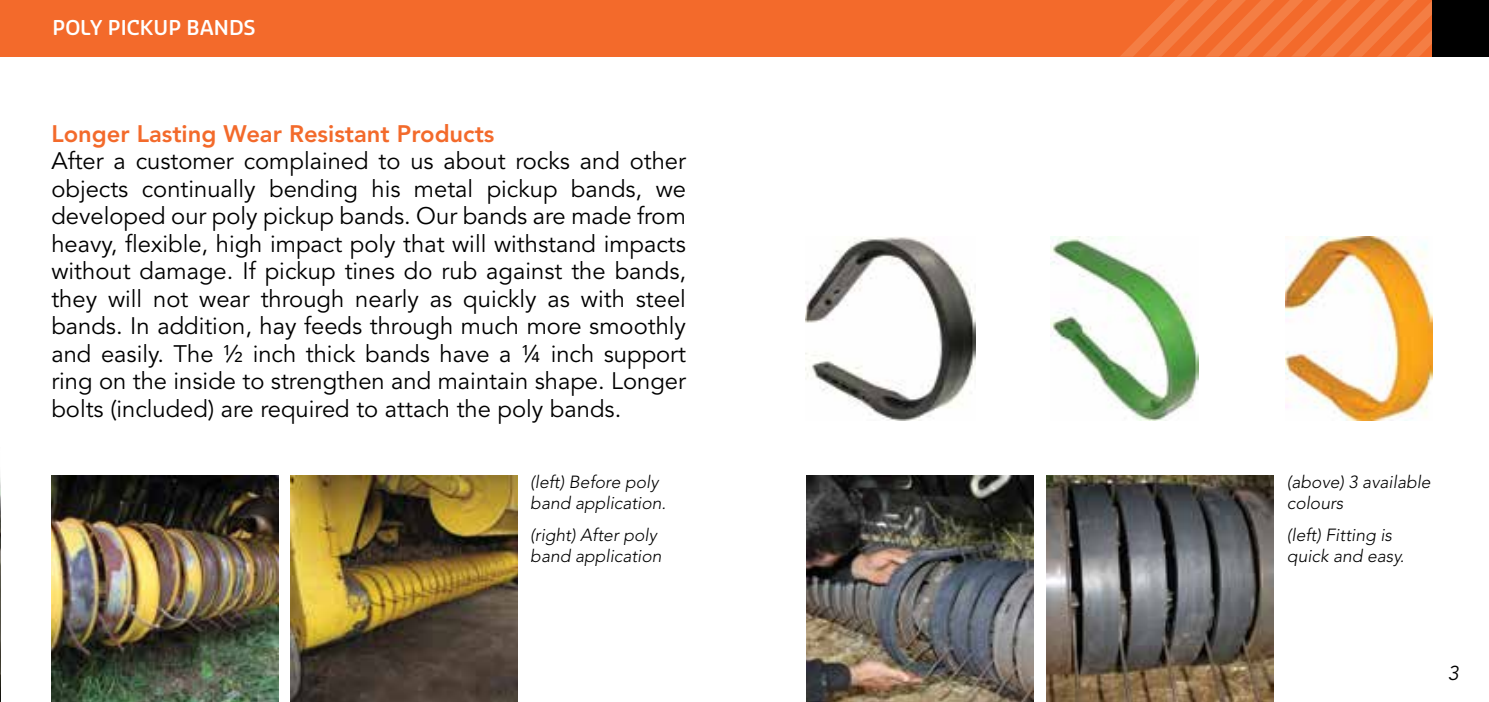
<style>
.page{position:relative;width:1489px;height:702px;background:#fff}
.page>*{position:absolute;margin:0;border:0;box-sizing:border-box;transform-origin:0 0}
.t1{font:23.75px/27.5px "Avenir";color:#000;text-align:justify}
.t2{font:800 23.75px "Avenir";color:#f36a2b}
.t3{font:600 20px "Sansa Soft Pro";color:#fff}
.t4{font:italic 20px "Avenir";color:#000}
.t5{font:italic 300 17.5px/21px "Avenir";color:#000}
</style>
<div class="page">
<svg style="left:0;top:475px;width:291px;height:227px"></svg>
<img style="left:806px;top:475px;width:226px;height:227px">
<img style="left:1046px;top:475px;width:227px;height:227px">
<div style="left:0;top:0;width:1488px;height:57px;background:#f36a2b"></div>
<img style="left:51px;top:475px;width:227px;height:227px">
<img style="left:291px;top:475px;width:226px;height:227px">
<svg style="left:1120px;top:0;width:311px;height:57px"></svg>
<div style="left:1431px;top:0;width:57px;height:57px;background:#000"></div>
<img style="left:805px;top:237px;width:169px;height:184px">
<img style="left:1050px;top:236px;width:148px;height:185px">
<img style="left:1285px;top:236px;width:147px;height:185px">
<p class="t3" style="left:53px;top:14px;width:205px">POLY PICKUP BANDS</p>
<p class="t2" style="left:51px;top:119px;width:444px">Longer Lasting Wear Resistant Products</p>
<p class="t1" style="left:51px;top:148px;width:636px">After a customer complained to us about rocks and other objects continually bending his metal pickup bands, we developed our poly pickup bands. Our bands are made from heavy, flexible, high impact poly that will withstand impacts without damage. If pickup tines do rub against the bands, they will not wear through nearly as quickly as with steel bands. In addition, hay feeds through much more smoothly and easily. The ½ inch thick bands have a ¼ inch support ring on the inside to strengthen and maintain shape. Longer bolts (included) are required to attach the poly bands.</p>
<p class="t5" style="left:530px;top:472px;width:137px">(left) Before poly band application.</p>
<p class="t5" style="left:530px;top:524px;width:133px">(right) After poly band application</p>
<p class="t5" style="left:1286px;top:472px;width:145px">(above) 3 available colours</p>
<p class="t5" style="left:1286px;top:524px;width:119px">(left) Fitting is quick and easy.</p>
<p class="t4" style="left:1447px;top:662px;width:13px">3</p>
</div>
